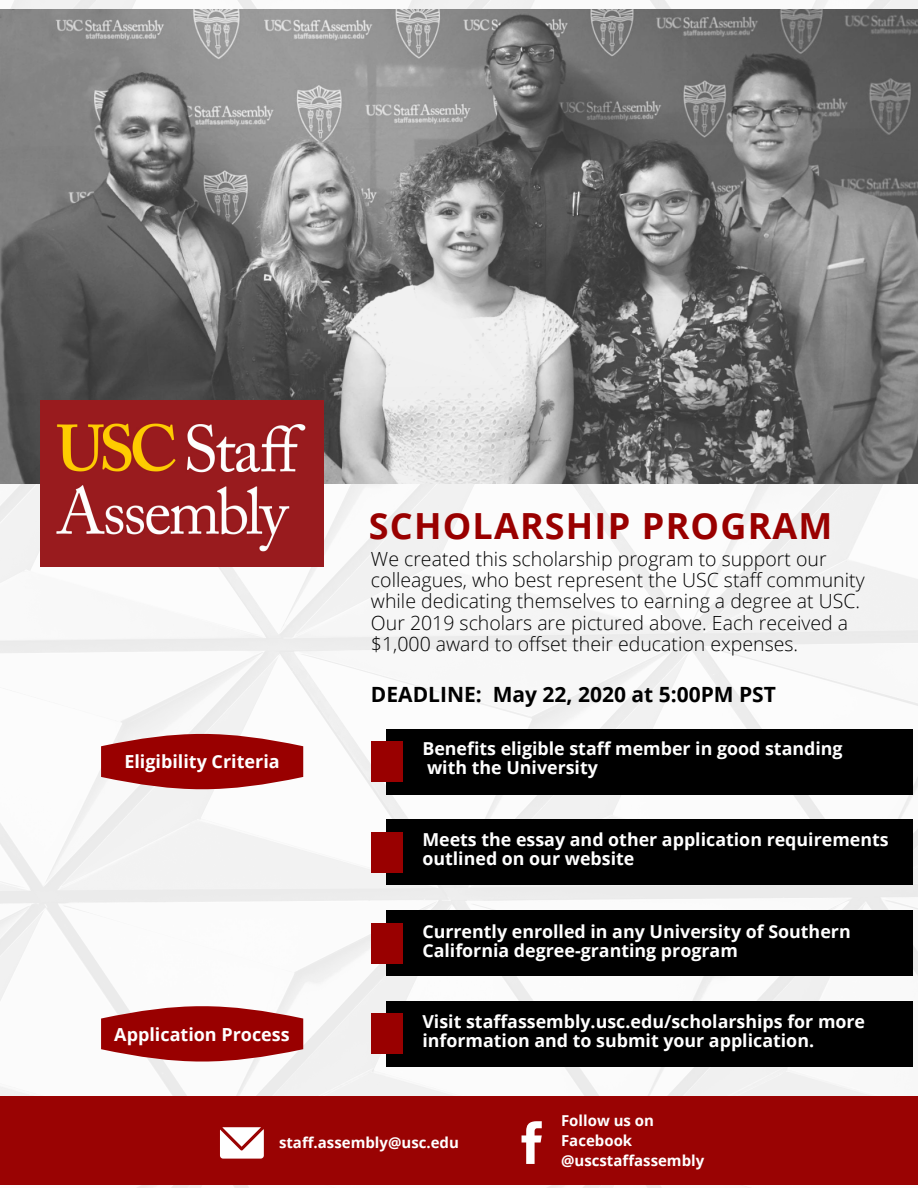
<style>
.page{position:relative;width:918px;height:1188px;background:#fff}
.page>*{position:absolute;margin:0;border:0;box-sizing:border-box;transform-origin:0 0}
.t1{font:700 36px "Open Sans";letter-spacing:.03em;color:#900}
.t2{font:700 21px "Open Sans";color:#000}
.t3{font:300 19.5px/21.3px "Open Sans";color:#000}
.t4{font:700 18px "Open Sans";color:#fff}
.t5{font:700 17.85px/18.9px "Open Sans";color:#fff}
.t6{font:700 15px/20.2px "Open Sans";color:#fff}
</style>
<div class="page">
<img style="left:0;top:0;width:918px;height:1188px">
<img style="left:0;top:10px;width:918px;height:474px">
<div style="left:0;top:1096px;width:918px;height:89px;background:#900"></div>
<svg style="left:101px;top:730px;width:202px;height:63px"></svg>
<svg style="left:101px;top:1002px;width:202px;height:64px"></svg>
<img style="left:40px;top:401px;width:284px;height:165px">
<div style="left:387px;top:819px;width:526px;height:66px;background:#000"></div>
<div style="left:371px;top:832px;width:31px;height:41px;background:#900"></div>
<div style="left:387px;top:910px;width:526px;height:66px;background:#000"></div>
<div style="left:371px;top:923px;width:31px;height:40px;background:#900"></div>
<svg style="left:220px;top:1127px;width:44px;height:32px"></svg>
<div style="left:387px;top:729px;width:526px;height:66px;background:#000"></div>
<div style="left:371px;top:741px;width:31px;height:40px;background:#900"></div>
<div style="left:387px;top:1001px;width:526px;height:66px;background:#000"></div>
<div style="left:371px;top:1014px;width:31px;height:40px;background:#900"></div>
<svg style="left:522px;top:1121px;width:20px;height:43px"></svg>
<p class="t4" style="left:124px;top:749px;width:157px">Eligibility Criteria</p>
<p class="t4" style="left:114px;top:1021px;width:177px">Application Process</p>
<h1 class="t1" style="left:369px;top:501px;width:465px">SCHOLARSHIP PROGRAM</h1>
<p class="t3" style="left:371px;top:547px;width:495px">We created this scholarship program to support our colleagues, who best represent the USC staff community while dedicating themselves to earning a degree at USC.<br>Our 2019 scholars are pictured above. Each received a $1,000 award to offset their education expenses.</p>
<p class="t2" style="left:371px;top:680px;width:407px">DEADLINE: May 22, 2020 at 5:00PM PST</p>
<p class="t5" style="left:422px;top:739px;width:422px">Benefits eligible staff member in good standing with the University</p>
<p class="t5" style="left:422px;top:830px;width:468px">Meets the essay and other application requirements outlined on our website</p>
<p class="t5" style="left:422px;top:922px;width:430px;line-height:19.4px">Currently enrolled in any University of Southern<br>California degree-granting program</p>
<p class="t5" style="left:422px;top:1011px;width:444px">Visit staffassembly.usc.edu/scholarships for more information and to submit your application.</p>
<p class="t6" style="left:279px;top:1132px;width:181px">staff.assembly@usc.edu</p>
<p class="t6" style="left:561px;top:1110px;width:145px">Follow us on<br>Facebook @uscstaffassembly</p>
</div>
